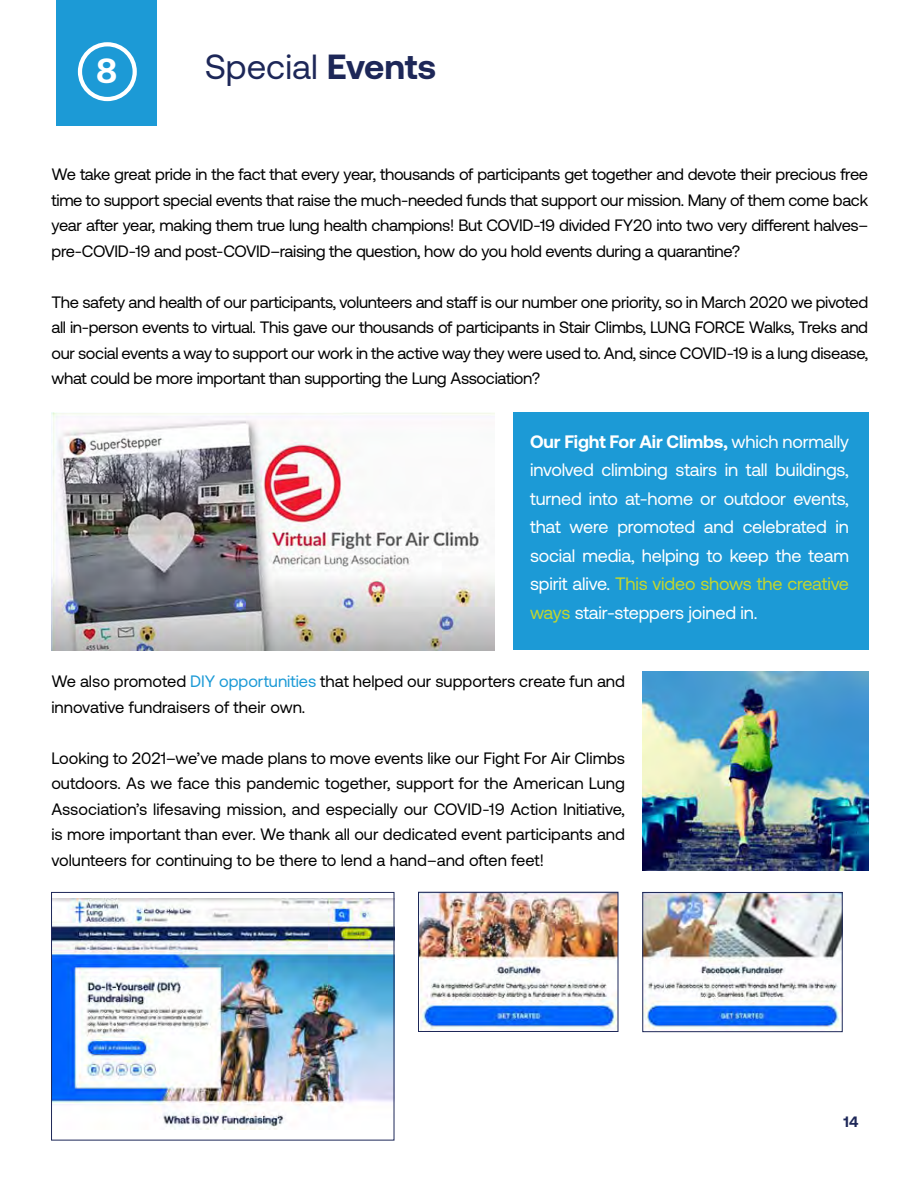
<style>
.page{position:relative;width:918px;height:1188px;background:#fff}
.page>*{position:absolute;margin:0;border:0;box-sizing:border-box;transform-origin:0 0}
.t1{font:34.95px "Aeonik";color:#1d2758}
.t2{font:700 34.95px "Aeonik";color:#fff}
.t3{font:18px/28.5px "Aeonik";letter-spacing:-.01em;color:#fff;text-align:justify}
.t4{font:16.5px/25.5px "Aeonik";letter-spacing:-.01em;color:#000;text-align:justify}
.t5{font:700 15px "Aeonik";color:#1d2758}
.s1{font-weight:700}
.s2{color:#c3d62e}
.s3{color:#1c9ad6}
</style>
<div class="page">
<div style="left:513px;top:412px;width:355px;height:238px;background:#1c9ad6"></div>
<div style="left:57px;top:0;width:100px;height:126px;background:#1c9ad6"></div>
<div style="left:78px;top:42px;width:59px;height:59px;border:4px solid #fff;border-radius:50%"></div>
<img style="left:52px;top:412px;width:443px;height:238px">
<img style="left:643px;top:672px;width:225px;height:198px">
<img style="left:53px;top:898px;width:339px;height:231px">
<div style="left:51px;top:892px;width:343px;height:248px;border:1px solid #1d2758"></div>
<img style="left:420px;top:894px;width:196px;height:136px">
<div style="left:418px;top:892px;width:200px;height:140px;border:1px solid #1d2758"></div>
<img style="left:645px;top:894px;width:195px;height:136px">
<div style="left:643px;top:892px;width:199px;height:140px;border:1px solid #1d2758"></div>
<h1 class="t2" style="left:96px;top:51px;width:23px">8</h1>
<h1 class="t1" style="left:205px;top:47px;width:233px">Special <span class="s1">Events</span></h1>
<p class="t4" style="left:52px;top:162px;width:818px">We take great pride in the fact that every year, thousands of participants get together and devote their precious free time to support special events that raise the much-needed funds that support our mission. Many of them come back year after year, making them true lung health champions! But COVID-19 divided FY20 into two very different halves– pre-COVID-19 and post-COVID–raising the question, how do you hold events during a quarantine?</p>
<p class="t4" style="left:52px;top:289px;width:818px">The safety and health of our participants, volunteers and staff is our number one priority, so in March 2020 we pivoted all in-person events to virtual. This gave our thousands of participants in Stair Climbs, LUNG FORCE Walks, Treks and our social events a way to support our work in the active way they were used to. And, since COVID-19 is a lung disease, what could be more important than supporting the Lung Association?</p>
<p class="t3" style="left:530px;top:427px;width:320px"><span class="s1">Our Fight For Air Climbs,</span> which normally involved climbing stairs in tall buildings, turned into at-home or outdoor events, that were promoted and celebrated in social media, helping to keep the team spirit alive. <span class="s2">This video shows the creative ways</span> stair-steppers joined in.</p>
<p class="t4" style="left:51px;top:669px;width:575px">We also promoted <span class="s3">DIY opportunities</span> that helped our supporters create fun and innovative fundraisers of their own.</p>
<p class="t4" style="left:51px;top:745px;width:575px">Looking to 2021–we’ve made plans to move events like our Fight For Air Climbs outdoors. As we face this pandemic together, support for the American Lung Association’s lifesaving mission, and especially our COVID-19 Action Initiative, is more important than ever. We thank all our dedicated event participants and volunteers for continuing to be there to lend a hand–and often feet!</p>
<p class="t5" style="left:843px;top:1113px;width:16px">14</p>
</div>
